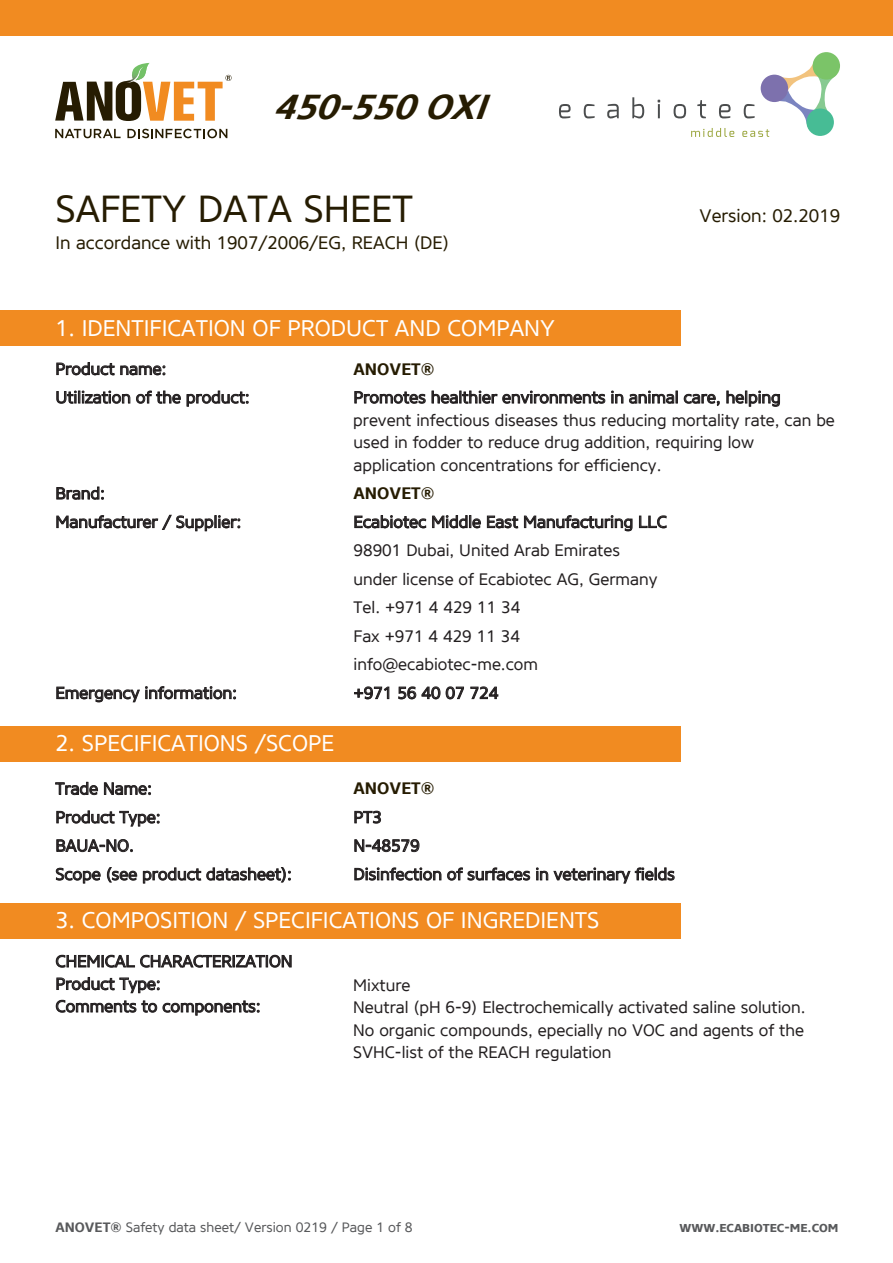
<style>
.page{position:relative;width:893px;height:1263px;background:#fff}
.page>*{position:absolute;margin:0;border:0;box-sizing:border-box;transform-origin:0 0}
.t1{font:37.5px "Core Sans NW01 45";color:#261c02}
.t2{font:italic 700 34.5px "Core Sans NSCW01 65";color:#261c02}
.t3{font:22.5px "Core Sans NW01 45";color:#fff}
.t4{font:18px "Core Sans NW01 45";color:#261c02}
.t5{font:16.5px/22.5px "Core Sans NW01 45";color:#231f20}
.t6{font:700 16.5px "Core Sans NSCW01 65";color:#261c02}
.t7{font:13.5px "Core Sans NW01 45";color:#58595b}
.t8{font:700 13.5px "Core Sans NSCW01 65";color:#58595b}
.s1{font-family:"Core Sans NSCW01 65";font-weight:700}
</style>
<div class="page">
<div style="left:0;top:311px;width:681px;height:35px;background:#f18b21"></div>
<div style="left:0;top:0;width:893px;height:35px;background:#f18b21"></div>
<svg style="left:775px;top:65px;width:61px;height:62px"></svg>
<div style="left:761px;top:75px;width:27px;height:27px;background:#7d71ad;border-radius:50%"></div>
<div style="left:812px;top:52px;width:28px;height:28px;background:#7bc468;border-radius:50%"></div>
<div style="left:806px;top:108px;width:28px;height:28px;background:#47bc95;border-radius:50%"></div>
<svg style="left:559px;top:104px;width:12px;height:14px"></svg>
<svg style="left:584px;top:104px;width:11px;height:14px"></svg>
<svg style="left:607px;top:104px;width:12px;height:14px"></svg>
<svg style="left:632px;top:97px;width:12px;height:21px"></svg>
<svg style="left:658px;top:100px;width:2px;height:18px"></svg>
<svg style="left:674px;top:104px;width:12px;height:14px"></svg>
<svg style="left:697px;top:100px;width:9px;height:18px"></svg>
<svg style="left:719px;top:104px;width:12px;height:14px"></svg>
<svg style="left:744px;top:104px;width:11px;height:14px"></svg>
<svg style="left:691px;top:128px;width:43px;height:9px"></svg>
<svg style="left:742px;top:129px;width:27px;height:8px"></svg>
<svg style="left:56px;top:362px;width:109px;height:13px"></svg>
<svg style="left:56px;top:391px;width:74px;height:13px"></svg>
<svg style="left:136px;top:391px;width:45px;height:13px"></svg>
<svg style="left:187px;top:391px;width:61px;height:16px"></svg>
<svg style="left:354px;top:391px;width:72px;height:13px"></svg>
<svg style="left:432px;top:391px;width:173px;height:13px"></svg>
<svg style="left:611px;top:391px;width:12px;height:12px"></svg>
<svg style="left:629px;top:391px;width:49px;height:13px"></svg>
<svg style="left:684px;top:394px;width:36px;height:12px"></svg>
<svg style="left:726px;top:391px;width:54px;height:16px"></svg>
<svg style="left:56px;top:487px;width:48px;height:13px"></svg>
<svg style="left:56px;top:515px;width:184px;height:16px"></svg>
<svg style="left:354px;top:515px;width:72px;height:13px"></svg>
<svg style="left:432px;top:515px;width:49px;height:13px"></svg>
<svg style="left:487px;top:516px;width:31px;height:12px"></svg>
<svg style="left:524px;top:515px;width:108px;height:16px"></svg>
<svg style="left:639px;top:515px;width:28px;height:13px"></svg>
<svg style="left:56px;top:686px;width:180px;height:16px"></svg>
<svg style="left:354px;top:686px;width:35px;height:13px"></svg>
<svg style="left:398px;top:686px;width:18px;height:13px"></svg>
<svg style="left:422px;top:686px;width:18px;height:13px"></svg>
<svg style="left:446px;top:686px;width:18px;height:13px"></svg>
<svg style="left:470px;top:686px;width:28px;height:13px"></svg>
<div style="left:0;top:726px;width:681px;height:35px;background:#f18b21"></div>
<svg style="left:55px;top:782px;width:43px;height:13px"></svg>
<svg style="left:104px;top:782px;width:47px;height:13px"></svg>
<svg style="left:56px;top:810px;width:103px;height:16px"></svg>
<svg style="left:354px;top:811px;width:27px;height:12px"></svg>
<svg style="left:56px;top:839px;width:77px;height:13px"></svg>
<svg style="left:354px;top:839px;width:65px;height:13px"></svg>
<svg style="left:56px;top:868px;width:45px;height:15px"></svg>
<svg style="left:107px;top:867px;width:30px;height:15px"></svg>
<svg style="left:143px;top:867px;width:148px;height:16px"></svg>
<svg style="left:354px;top:867px;width:87px;height:14px"></svg>
<svg style="left:447px;top:867px;width:83px;height:14px"></svg>
<svg style="left:536px;top:867px;width:139px;height:16px"></svg>
<div style="left:0;top:903px;width:681px;height:35px;background:#f18b21"></div>
<svg style="left:56px;top:955px;width:236px;height:13px"></svg>
<svg style="left:56px;top:977px;width:103px;height:16px"></svg>
<svg style="left:56px;top:1000px;width:101px;height:13px"></svg>
<svg style="left:163px;top:1000px;width:96px;height:16px"></svg>
<svg style="left:55px;top:63px;width:177px;height:58px"></svg>
<svg style="left:55px;top:129px;width:66px;height:9px"></svg>
<svg style="left:127px;top:129px;width:100px;height:9px"></svg>
<h2 class="t2" style="left:273px;top:86px;width:228px">450-550OXI</h2>
<h1 class="t1" style="left:56px;top:186px;width:359px">SAFETY DATA SHEET</h1>
<p class="t4" style="left:55px;top:232px;width:395px">In accordance with 1907/2006/EG, REACH (DE)</p>
<p class="t4" style="left:699px;top:205px;width:142px">Version: 02.2019</p>
<h3 class="t3" style="left:56px;top:315px;width:501px">1. IDENTIFICATION OF PRODUCT AND COMPANY</h3>
<p class="t5" style="left:56px;top:357px;width:112px">Product name:</p>
<p class="t6" style="left:354px;top:359px;width:82px">ANOVET®</p>
<p class="t5" style="left:55px;top:386px;width:196px">Utilization of the product:</p>
<p class="t5" style="left:353px;top:386px;width:483px">Promotes healthier environments in animal care, helping prevent infectious diseases thus reducing mortality rate, can be used in fodder to reduce drug addition, requiring low application concentrations for efficiency.</p>
<p class="t5" style="left:56px;top:482px;width:51px">Brand:</p>
<p class="t6" style="left:354px;top:483px;width:82px">ANOVET®</p>
<p class="t5" style="left:55px;top:510px;width:187px">Manufacturer / Supplier:</p>
<p class="t5" style="left:354px;top:507px;width:315px;line-height:28.5px">Ecabiotec Middle East Manufacturing LLC<br>98901 Dubai, United Arab Emirates under license of Ecabiotec AG, Germany<br>Tel. +971 4 429 11 34<br>Fax +971 4 429 11 34 info@ecabiotec-me.com</p>
<p class="t5" style="left:56px;top:681px;width:183px">Emergency information:</p>
<p class="t5" style="left:354px;top:681px;width:146px">+971 56 40 07 724</p>
<h3 class="t3" style="left:56px;top:730px;width:280px">2. SPECIFICATIONS /SCOPE</h3>
<p class="t5" style="left:56px;top:777px;width:98px">Trade Name:</p>
<p class="t6" style="left:354px;top:779px;width:82px">ANOVET®</p>
<p class="t5" style="left:55px;top:806px;width:107px">Product Type:</p>
<p class="t5" style="left:354px;top:806px;width:30px">PT3</p>
<p class="t5" style="left:56px;top:834px;width:80px">BAUA-NO.</p>
<p class="t5" style="left:354px;top:834px;width:68px">N-48579</p>
<p class="t5" style="left:56px;top:863px;width:238px">Scope (see product datasheet):</p>
<p class="t5" style="left:354px;top:863px;width:323px">Disinfection of surfaces in veterinary fields</p>
<h3 class="t3" style="left:56px;top:907px;width:545px">3. COMPOSITION / SPECIFICATIONS OF INGREDIENTS</h3>
<p class="t5" style="left:56px;top:950px;width:238px">CHEMICAL CHARACTERIZATION<br>Product Type:<br>Comments to components:</p>
<p class="t5" style="left:353px;top:974px;width:454px">Mixture<br>Neutral (pH 6-9) Electrochemically activated saline solution.<br>No organic compounds, epecially no VOC and agents of the SVHC-list of the REACH regulation</p>
<p class="t7" style="left:56px;top:1219px;width:359px"><span class="s1">ANOVET®</span> Safety data sheet/ Version 0219 / Page 1 of 8</p>
<p class="t8" style="left:679px;top:1219px;width:161px">www.ecabiotec-me.com</p>
</div>
